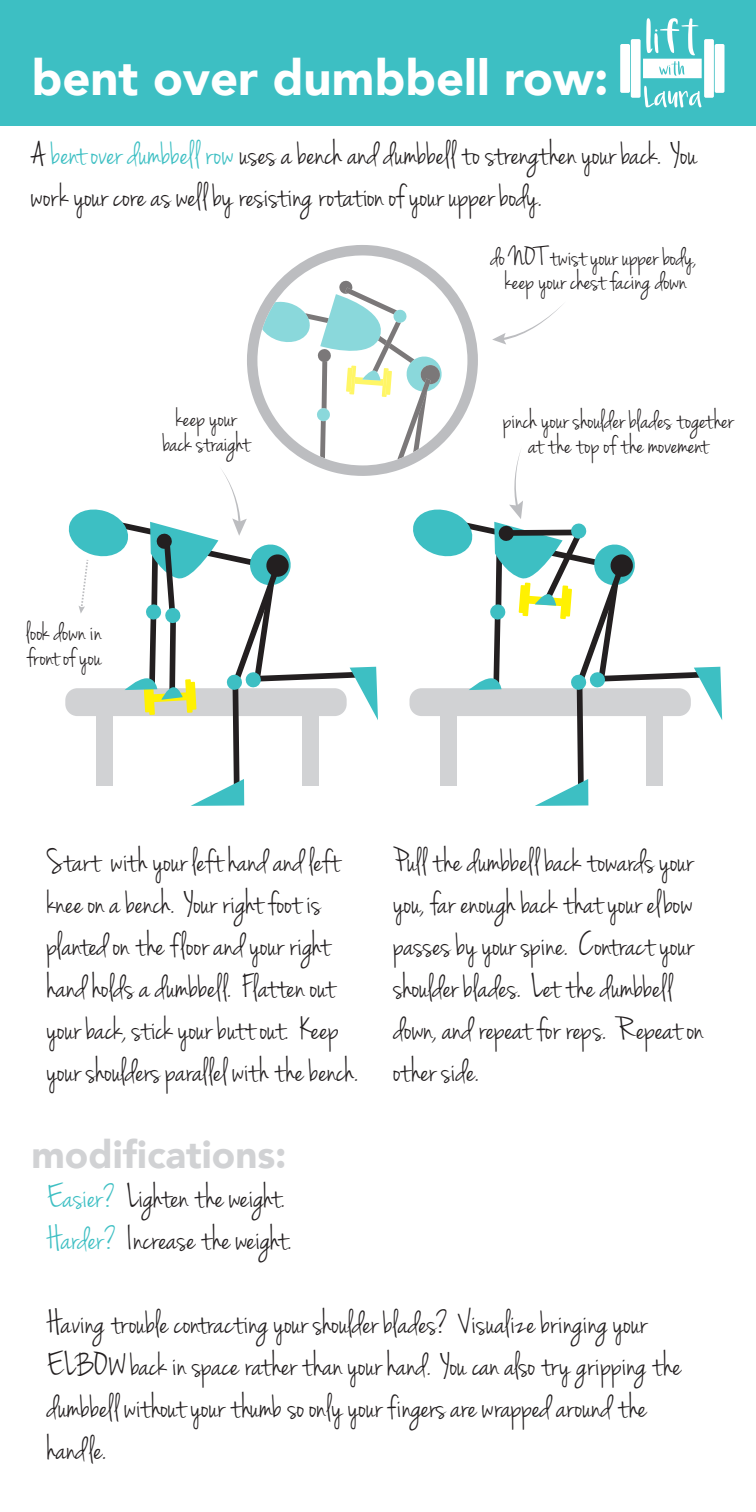
<style>
.page{position:relative;width:756px;height:1512px;background:#fff}
.page>*{position:absolute;margin:0;border:0;box-sizing:border-box;transform-origin:0 0}
.t1{font:900 49px "Avenir";color:#fff}
.t2{font:900 38.5px "Avenir";color:#d1d2d4}
.t3{font:35px/42px "Jenna Sue";color:#231f20}
.t4{font:28px/24.5px "Jenna Sue";color:#231f20;text-align:center}
.s1{color:#3dbfc3}
</style>
<div class="page">
<div style="left:0;top:0;width:756px;height:126px;background:#3dbfc3"></div>
<div style="left:704px;top:39px;width:10px;height:59px;background:#fff;border-radius:2px"></div>
<div style="left:631px;top:39px;width:10px;height:59px;background:#fff;border-radius:2px"></div>
<div style="left:715px;top:44px;width:9px;height:49px;background:#fff;border-radius:2px"></div>
<div style="left:620px;top:44px;width:10px;height:49px;background:#fff;border-radius:2px"></div>
<svg style="left:643px;top:18px;width:59px;height:60px"></svg>
<svg style="left:644px;top:86px;width:57px;height:21px"></svg>
<svg style="left:66px;top:304px;width:656px;height:502px"></svg>
<svg style="left:247px;top:245px;width:231px;height:231px"></svg>
<p class="t1" style="left:32px;top:35px;width:579px">bent over dumbbell row:</p>
<p class="t3" style="left:32px;top:135px;width:667px">A <span class="s1">bent over dumbbell row</span> uses a bench and dumbbell to strengthen your back. You work your core as well by resisting rotation of your upper body.</p>
<p class="t4" style="left:491px;top:246px;width:207px">do NO T twist your upper body, keep your chest facing down</p>
<p class="t4" style="left:163px;top:407px;width:88px">keep your back straight</p>
<p class="t4" style="left:504px;top:409px;width:232px">pinch your shoulder blades together at the top of the movement</p>
<p class="t4" style="left:27px;top:621px;width:76px;text-align:left">look down in front of you</p>
<p class="t3" style="left:47px;top:841px;width:312px">Start with your left hand and left knee on a bench. Your right foot is planted on the floor and your right hand holds a dumbbell. Flatten out your back, stick your butt out. Keep your shoulders parallel with the bench.</p>
<p class="t2" style="left:32px;top:1122px;width:257px">modifications:</p>
<p class="t3" style="left:47px;top:1177px;width:245px"><span class="s1">Easier?</span> Lighten the weight.<br><span class="s1">Harder?</span> Increase the weight.</p>
<p class="t3" style="left:394px;top:841px;width:311px">Pull the dumbbell back towards your you, far enough back that your elbow passes by your spine. Contract your shoulder blades. Let the dumbbell down, and repeat for reps. Repeat on other side.</p>
<p class="t3" style="left:47px;top:1303px;width:636px">Having trouble contracting your shoulder blades? Visualize bringing your ELBOW back in space rather than your hand. You can also try gripping the dumbbell without your thumb so only your fingers are wrapped around the handle.</p>
</div>
